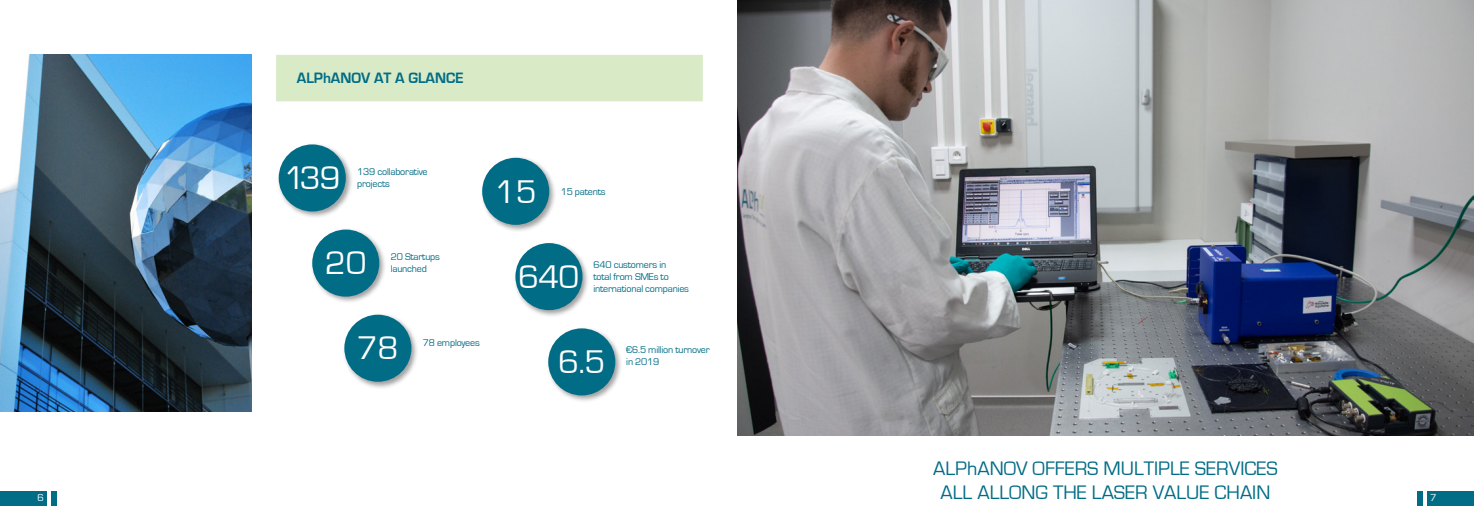
<style>
.page{position:relative;width:1474px;height:521px;background:#fff}
.page>*{position:absolute;margin:0;border:0;box-sizing:border-box;transform-origin:0 0}
.t1{font:33.77px "Eurostile";letter-spacing:-.02em;color:#fff}
.t2{font:20.12px/24.2px "Eurostile";color:#006c85;text-align:center}
.t3{font:700 15.49px "Eurostile";color:#006c85}
.t4{font:10.5px "Eurostile";color:#fff}
.t5{font:10.06px/12.1px "Eurostile";letter-spacing:-.02em;color:#006c85}
</style>
<div class="page">
<div style="left:0;top:491px;width:47px;height:15px;background:#006c85"></div>
<div style="left:51px;top:491px;width:6px;height:15px;background:#006c85"></div>
<div style="left:1426px;top:491px;width:47px;height:15px;background:#006c85"></div>
<div style="left:1416px;top:491px;width:6px;height:15px;background:#006c85"></div>
<div style="left:277px;top:142px;width:76px;height:77px;background:#231f20;opacity:.42"></div>
<div style="left:279px;top:144px;width:67px;height:67px;background:#006c85;border-radius:50%"></div>
<div style="left:310px;top:227px;width:76px;height:77px;background:#231f20;opacity:.42"></div>
<div style="left:312px;top:230px;width:67px;height:67px;background:#006c85;border-radius:50%"></div>
<div style="left:342px;top:313px;width:76px;height:76px;background:#231f20;opacity:.42"></div>
<div style="left:344px;top:315px;width:67px;height:67px;background:#006c85;border-radius:50%"></div>
<div style="left:480px;top:156px;width:76px;height:76px;background:#231f20;opacity:.42"></div>
<div style="left:482px;top:158px;width:67px;height:67px;background:#006c85;border-radius:50%"></div>
<div style="left:513px;top:241px;width:76px;height:76px;background:#231f20;opacity:.42"></div>
<div style="left:515px;top:243px;width:67px;height:67px;background:#006c85;border-radius:50%"></div>
<div style="left:546px;top:326px;width:76px;height:76px;background:#231f20;opacity:.42"></div>
<div style="left:548px;top:328px;width:67px;height:67px;background:#006c85;border-radius:50%"></div>
<img style="left:0;top:55px;width:252px;height:357px">
<div style="left:276px;top:55px;width:426px;height:46px;background:#d9eac7"></div>
<img style="left:737px;top:0;width:736px;height:435px">
<p class="t3" style="left:297px;top:70px;width:168px">ALPhANOV AT A GLANCE</p>
<p class="t1" style="left:284px;top:160px;width:58px">139</p>
<p class="t5" style="left:357px;top:166px;width:72px">139 collaborative</p>
<p class="t5" style="left:357px;top:178px;width:34px">projects</p>
<p class="t1" style="left:495px;top:173px;width:43px">15</p>
<p class="t5" style="left:560px;top:185px;width:46px">15 patents</p>
<p class="t1" style="left:325px;top:245px;width:43px">20</p>
<p class="t5" style="left:391px;top:251px;width:51px">20 Startups</p>
<p class="t5" style="left:391px;top:263px;width:38px">launched</p>
<p class="t1" style="left:357px;top:330px;width:43px">78</p>
<p class="t5" style="left:423px;top:336px;width:58px">78 employees</p>
<p class="t1" style="left:518px;top:259px;width:62px">640</p>
<p class="t5" style="left:593px;top:259px;width:77px">640 customers in total from SMEs to</p>
<p class="t5" style="left:593px;top:283px;width:97px">international companies</p>
<p class="t5" style="left:626px;top:344px;width:85px">€6.5 million turnover</p>
<p class="t1" style="left:558px;top:344px;width:48px">6.5</p>
<p class="t5" style="left:626px;top:356px;width:35px">in 2019</p>
<p class="t2" style="left:933px;top:456px;width:346px">ALPhANOV OFFERS MULTIPLE SERVICES<br>ALL ALLONG THE LASER VALUE CHAIN</p>
<p class="t4" style="left:37px;top:492px;width:8px">6</p>
<p class="t4" style="left:1429px;top:492px;width:8px">7</p>
</div>
